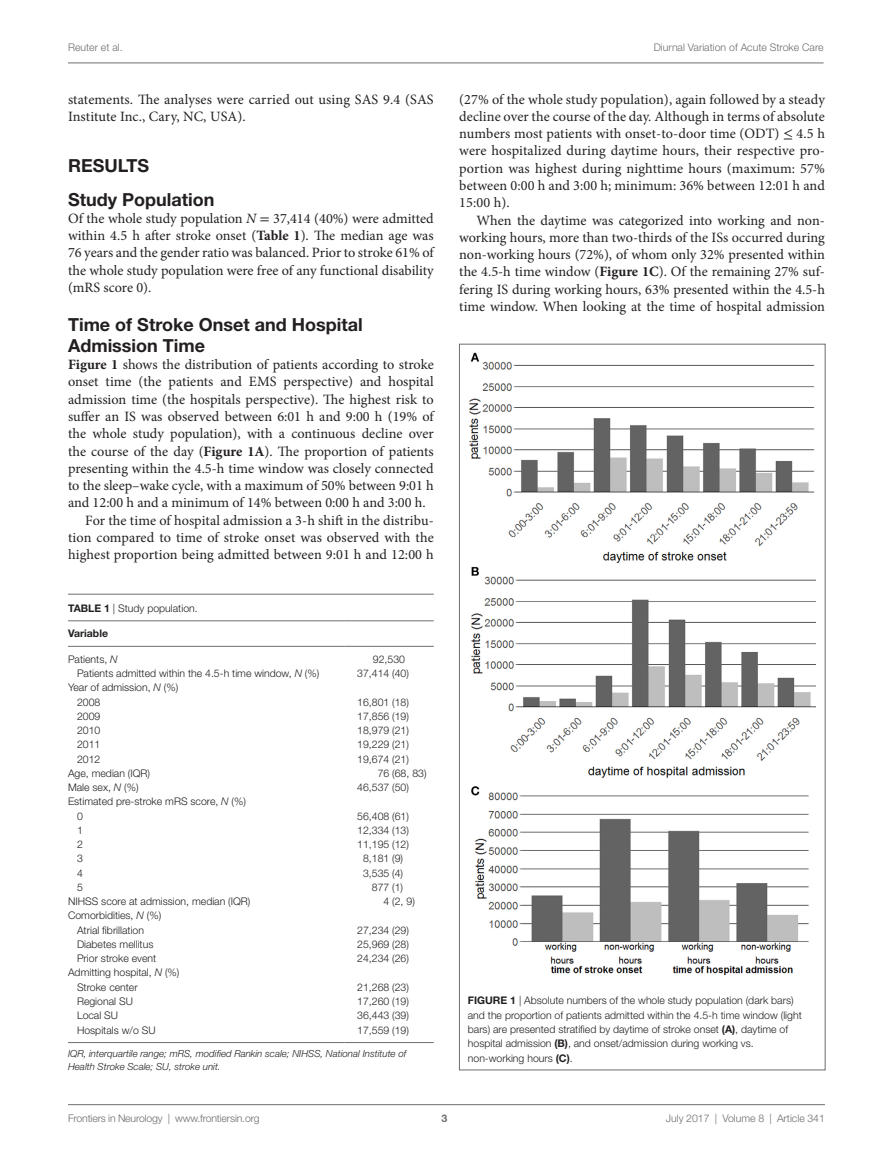
<style>
.page{position:relative;width:893px;height:1170px;background:#fff}
.page>*{position:absolute;margin:0;border:0;box-sizing:border-box;transform-origin:0 0}
.t1{font:700 18px/33.8px "Helvetica Neue LT Std";color:#231f20}
.t2{font:14.25px/17.2px "Minion Pro";color:#231f20;text-align:justify}
.t3{font:300 10.5px/14.2px "Helvetica Neue LT Std";color:#231f20}
.t4{font:300 10.5px "Helvetica Neue LT Std";color:#6c6d70}
.t5{font:700 10.5px "Helvetica Neue LT Std";color:#231f20}
.t6{font:700 10.5px "Helvetica Neue LT Std";color:#6c6d70}
.t7{font:italic 300 9.75px/13.5px "Helvetica Neue LT Std";color:#231f20}
.s1{font-style:italic}
.s2{font-family:"STIX General"}
.s3{font-weight:700}
</style>
<div class="page">
<img style="left:469px;top:352px;width:346px;height:622px">
<hr style="left:68px;top:594px;width:366px;height:1px;background:#6c6d70">
<hr style="left:68px;top:620px;width:276px;height:1px;background:#6c6d70">
<hr style="left:68px;top:646px;width:276px;height:1px;background:#6c6d70">
<hr style="left:344px;top:620px;width:90px;height:1px;background:#6c6d70">
<hr style="left:344px;top:646px;width:90px;height:1px;background:#6c6d70">
<hr style="left:68px;top:1042px;width:276px;height:1px;background:#6c6d70">
<hr style="left:344px;top:1042px;width:90px;height:1px;background:#6c6d70">
<hr style="left:68px;top:1104px;width:757px;height:1px;background:#6c6d70">
<hr style="left:68px;top:63px;width:755px;height:1px;background:#6c6d70">
<p class="t4" style="left:68px;top:41px;width:56px">Reuter et al.</p>
<p class="t4" style="left:654px;top:41px;width:171px">Diurnal Variation of Acute Stroke Care</p>
<p class="t2" style="left:68px;top:90px;width:367px">statements. The analyses were carried out using SAS 9.4 (SAS<br>Institute Inc., Cary, NC, USA).</p>
<p class="t1" style="left:68px;top:148px;width:13px">RES</p>
<p class="t1" style="left:68px;top:148px;width:148px;text-indent:36px">ULTS<br>Study Population</p>
<p class="t2" style="left:68px;top:210px;width:367px">Of the whole study population <span class="s1">N</span> <span class="s2">=</span> 37,414 (40%) were admitted within 4.5 h after stroke onset (<span class="s3">Table 1</span>). The median age was 76 years and the gender ratio was balanced. Prior to stroke 61% of the whole study population were free of any functional disability (mRS score 0).</p>
<p class="t1" style="left:68px;top:313px;width:296px;line-height:21px">Time of Stroke Onset and Hospital<br>Admission Time</p>
<p class="t2" style="left:68px;top:356px;width:367px"><span class="s3">Figure 1</span> shows the distribution of patients according to stroke</p>
<p class="t2" style="left:68px;top:373px;width:367px">onset time (the patients and EMS perspective) and hospital</p>
<p class="t2" style="left:68px;top:390px;width:367px">admission time (the hospitals perspective). The highest risk to</p>
<p class="t2" style="left:68px;top:408px;width:367px">suffer an IS was observed between 6:01 h and 9:00 h (19% of</p>
<p class="t2" style="left:68px;top:425px;width:367px">the whole study population), with a continuous decline over</p>
<p class="t2" style="left:68px;top:442px;width:367px">the course of the day (<span class="s3">Figure 1A</span>). The proportion of patients</p>
<p class="t2" style="left:68px;top:459px;width:367px">presenting within the 4.5-h time window was closely connected</p>
<p class="t2" style="left:68px;top:477px;width:367px">to the sleep–wake cycle, with a maximum of 50% between 9:01 h</p>
<p class="t2" style="left:68px;top:494px;width:359px">and 12:00 h and a minimum of 14% between 0:00 h and 3:00 h.</p>
<p class="t2" style="left:85px;top:511px;width:350px">For the time of hospital admission a 3-h shift in the distribu-</p>
<p class="t2" style="left:68px;top:528px;width:367px">tion compared to time of stroke onset was observed with the</p>
<p class="t2" style="left:68px;top:546px;width:367px">highest proportion being admitted between 9:01 h and 12:00 h</p>
<p class="t3" style="left:68px;top:601px;width:131px"><span class="s3">TABLE 1</span> | Study population.</p>
<p class="t5" style="left:68px;top:627px;width:42px">Variable</p>
<p class="t3" style="left:68px;top:651px;width:51px">Patients, <span class="s1">N</span></p>
<p class="t3" style="left:373px;top:651px;width:34px">92,530</p>
<p class="t3" style="left:77px;top:666px;width:244px">Patients admitted within the 4.5-h time window, <span class="s1">N</span> (%)</p>
<p class="t3" style="left:357px;top:666px;width:53px">37,414 (40)</p>
<p class="t3" style="left:77px;top:680px;width:103px;text-indent:-9px">Year of admission, <span class="s1">N</span> (%)<br>2008</p>
<p class="t3" style="left:357px;top:694px;width:53px">16,801 (18)</p>
<p class="t3" style="left:77px;top:708px;width:25px">2009</p>
<p class="t3" style="left:357px;top:708px;width:53px">17,856 (19)</p>
<p class="t3" style="left:77px;top:723px;width:25px">2010</p>
<p class="t3" style="left:357px;top:723px;width:53px">18,979 (21)</p>
<p class="t3" style="left:77px;top:737px;width:25px">2011</p>
<p class="t3" style="left:357px;top:737px;width:53px">19,229 (21)</p>
<p class="t3" style="left:77px;top:751px;width:25px">2012</p>
<p class="t3" style="left:357px;top:751px;width:53px">19,674 (21)</p>
<p class="t3" style="left:68px;top:765px;width:84px">Age, median (IQR)</p>
<p class="t3" style="left:378px;top:765px;width:50px">76 (68, 83)</p>
<p class="t3" style="left:68px;top:780px;width:72px">Male sex, <span class="s1">N</span> (%)</p>
<p class="t3" style="left:357px;top:780px;width:53px">46,537 (50)</p>
<p class="t3" style="left:77px;top:794px;width:170px;text-indent:-9px">Estimated pre-stroke mRS score, <span class="s1">N</span> (%)<br>0</p>
<p class="t3" style="left:357px;top:808px;width:53px">56,408 (61)</p>
<p class="t3" style="left:77px;top:822px;width:7px">1</p>
<p class="t3" style="left:357px;top:822px;width:53px">12,334 (13)</p>
<p class="t3" style="left:77px;top:837px;width:7px">2</p>
<p class="t3" style="left:357px;top:837px;width:53px">11,195 (12)</p>
<p class="t3" style="left:77px;top:851px;width:7px">3</p>
<p class="t3" style="left:363px;top:851px;width:42px">8,181 (9)</p>
<p class="t3" style="left:77px;top:865px;width:7px">4</p>
<p class="t3" style="left:363px;top:865px;width:42px">3,535 (4)</p>
<p class="t3" style="left:77px;top:879px;width:7px">5</p>
<p class="t3" style="left:372px;top:879px;width:33px">877 (1)</p>
<p class="t3" style="left:68px;top:894px;width:184px">NIHSS score at admission, median (IQR)</p>
<p class="t3" style="left:383px;top:894px;width:33px">4 (2, 9)</p>
<p class="t3" style="left:77px;top:908px;width:86px;text-indent:-9px">Comorbidities, <span class="s1">N</span> (%)<br>Atrial fibrillation</p>
<p class="t3" style="left:357px;top:922px;width:53px">27,234 (29)</p>
<p class="t3" style="left:77px;top:936px;width:78px">Diabetes mellitus</p>
<p class="t3" style="left:357px;top:936px;width:53px">25,969 (28)</p>
<p class="t3" style="left:77px;top:951px;width:81px">Prior stroke event</p>
<p class="t3" style="left:357px;top:951px;width:53px">24,234 (26)</p>
<p class="t3" style="left:77px;top:965px;width:104px;text-indent:-9px">Admitting hospital, <span class="s1">N</span> (%)<br>Stroke center</p>
<p class="t3" style="left:357px;top:979px;width:53px">21,268 (23)</p>
<p class="t3" style="left:77px;top:993px;width:57px">Regional SU</p>
<p class="t3" style="left:357px;top:993px;width:53px">17,260 (19)</p>
<p class="t3" style="left:77px;top:1008px;width:43px">Local SU</p>
<p class="t3" style="left:357px;top:1008px;width:53px">36,443 (39)</p>
<p class="t3" style="left:77px;top:1022px;width:80px">Hospitals w/o SU</p>
<p class="t3" style="left:357px;top:1022px;width:53px">17,559 (19)</p>
<p class="t7" style="left:68px;top:1046px;width:340px">IQR, interquartile range; mRS, modified Rankin scale; NIHSS, National Institute of<br>Health Stroke Scale; SU, stroke unit.</p>
<p class="t2" style="left:459px;top:90px;width:367px">(27% of the whole study population), again followed by a steady decline over the course of the day. Although in terms of absolute numbers most patients with onset-to-door time (ODT) <span class="s2">≤</span> 4.5 h were hospitalized during daytime hours, their respective pro&shy;portion was highest during nighttime hours (maximum: 57% between 0:00 h and 3:00 h; minimum: 36% between 12:01 h and 15:00 h).</p>
<p class="t2" style="left:459px;top:211px;width:367px;text-indent:17px">When the daytime was categorized into working and non&shy;working hours, more than two-thirds of the ISs occurred during non-working hours (72%), of whom only 32% presented within the 4.5-h time window (<span class="s3">Figure 1C</span>). Of the remaining 27% suf&shy;fering IS during working hours, 63% presented within the 4.5-h time window. When looking at the time of hospital admission</p>
<p class="t3" style="left:468px;top:993px;width:335px"><span class="s3">FIG URE 1</span> | Absolute numbers of the whole study population (dark bars) and the proportion of patients admitted within the 4.5-h time window (light bars) are presented stratified by daytime of stroke onset <span class="s3">(A)</span>, daytime of hospital admission <span class="s3">(B)</span>, and onset/admission during working vs. non-working hours <span class="s3">(C)</span>.</p>
<p class="t4" style="left:68px;top:1111px;width:193px">Frontiers in Neurology | www.frontiersin.org</p>
<p class="t4" style="left:666px;top:1111px;width:161px">July 2017 | Volume 8 | Article 341</p>
<p class="t6" style="left:441px;top:1111px;width:7px">3</p>
</div>
